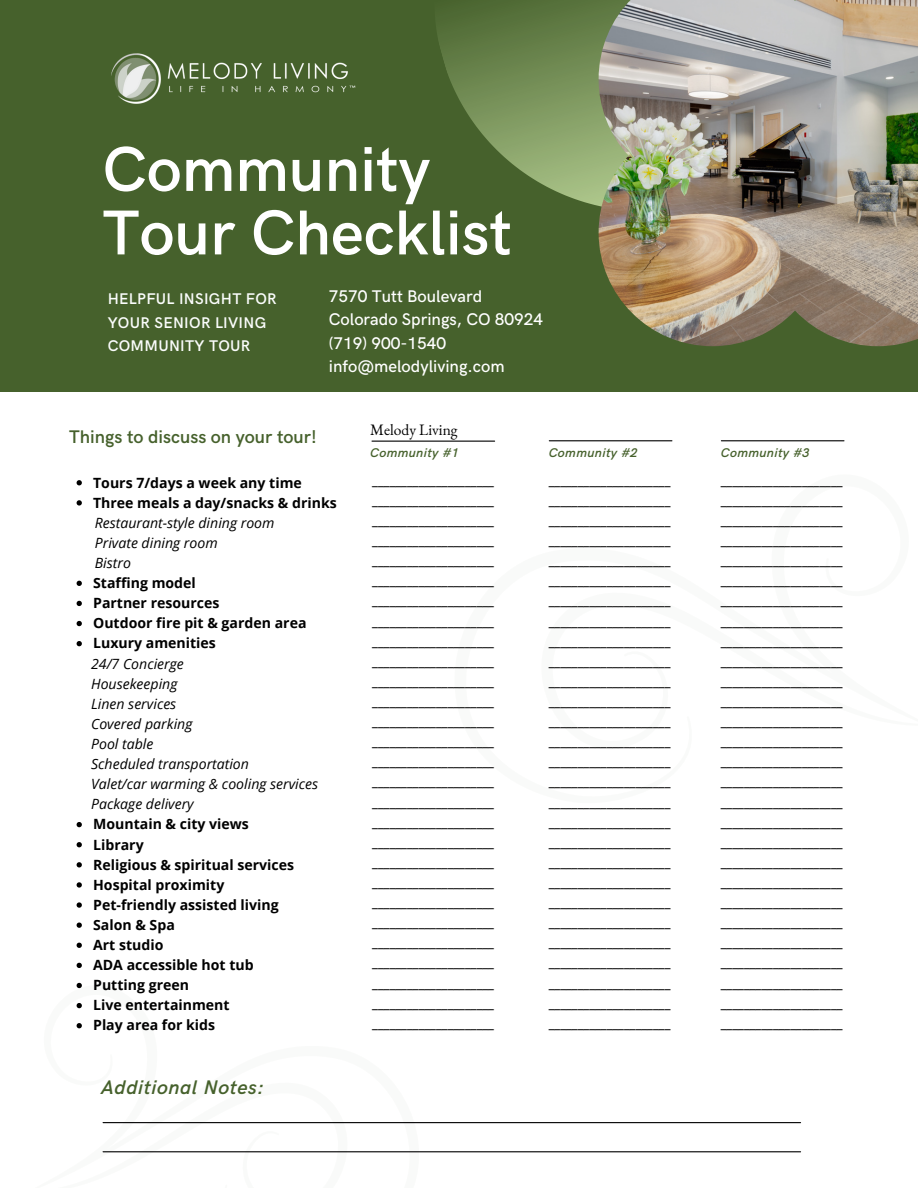
<style>
.page{position:relative;width:918px;height:1188px;background:#fff}
.page>*{position:absolute;margin:0;border:0;box-sizing:border-box;transform-origin:0 0}
.t1{font:600 63.45px/63.4px "HK Grotesk";color:#fff}
.t2{font:italic 600 19.8px "HK Grotesk";letter-spacing:.03em;color:#46612c}
.t3{font:600 18.3px "HK Grotesk";color:#46612c}
.t4{font:500 16.95px/23.2px "HK Grotesk";color:#fff}
.t5{font:600 15.45px/23.2px "HK Grotesk";letter-spacing:.02em;color:#fbfdfc}
.t6{font:15.45px "EB Garamond";color:#000}
.t7{font:700 14.1px/20.1px "Open Sans";color:#000;text-align:justify}
.t8{font:italic 14.1px/20.1px "Open Sans";color:#000}
.t9{font:italic 600 12.6px "HK Grotesk";letter-spacing:.03em;color:#46612c}
</style>
<div class="page">
<div style="left:0;top:0;width:918px;height:392px;background:#46612c"></div>
<svg style="left:436px;top:0;width:163px;height:240px"></svg>
<img style="left:599px;top:0;width:319px;height:346px">
<img style="left:111px;top:53px;width:245px;height:51px">
<svg style="left:76px;top:984px;width:344px;height:169px"></svg>
<hr style="left:103px;top:1122px;width:698px;height:1px;background:#000">
<hr style="left:103px;top:1151px;width:698px;height:1px;background:#000">
<hr style="left:372px;top:441px;width:123px;height:1px;background:#000">
<hr style="left:549px;top:440px;width:123px;height:1px;background:#000">
<hr style="left:721px;top:440px;width:123px;height:1px;background:#000">
<svg style="left:77px;top:480px;width:5px;height:5px"></svg>
<svg style="left:77px;top:500px;width:5px;height:6px"></svg>
<svg style="left:77px;top:581px;width:5px;height:5px"></svg>
<svg style="left:77px;top:601px;width:5px;height:5px"></svg>
<svg style="left:77px;top:621px;width:5px;height:5px"></svg>
<svg style="left:77px;top:641px;width:5px;height:5px"></svg>
<svg style="left:77px;top:822px;width:5px;height:5px"></svg>
<svg style="left:77px;top:842px;width:5px;height:5px"></svg>
<svg style="left:77px;top:862px;width:5px;height:5px"></svg>
<svg style="left:77px;top:882px;width:5px;height:6px"></svg>
<svg style="left:77px;top:902px;width:5px;height:6px"></svg>
<svg style="left:77px;top:923px;width:5px;height:5px"></svg>
<svg style="left:77px;top:943px;width:5px;height:5px"></svg>
<svg style="left:77px;top:963px;width:5px;height:5px"></svg>
<svg style="left:77px;top:983px;width:5px;height:5px"></svg>
<svg style="left:77px;top:1003px;width:5px;height:5px"></svg>
<svg style="left:77px;top:1023px;width:5px;height:5px"></svg>
<h1 class="t1" style="left:103px;top:140px;width:411px">Community<br>Tour Checklist</h1>
<p class="t5" style="left:108px;top:288px;width:171px">HELPFUL INSIGHT FOR<br>YOUR SENIOR LIVING<br>COMMUNITY TOUR</p>
<p class="t4" style="left:329px;top:285px;width:216px">7570 Tutt Boulevard<br>Colorado Springs, CO 80924 (719) 900-1540 info@melodyliving.com</p>
<p class="t3" style="left:69px;top:427px;width:249px">Things to discuss on your tour!</p>
<p class="t7" style="left:93px;top:472px;width:245px">Tours 7/days a week any time<br>Three meals a day/snacks &amp; drinks</p>
<p class="t8" style="left:95px;top:512px;width:181px">Restaurant-style dining room<br>Private dining room<br>Bistro</p>
<p class="t7" style="left:93px;top:573px;width:215px;text-align:left">Staffing model<br>Partner resources<br>Outdoor fire pit &amp; garden area<br>Luxury amenities</p>
<p class="t8" style="left:91px;top:653px;width:229px">24/7 Concierge<br>Housekeeping<br>Linen services<br>Covered parking<br>Pool table<br>Scheduled transportation<br>Valet/car warming &amp; cooling services<br>Package delivery</p>
<p class="t7" style="left:93px;top:814px;width:202px;text-align:left">Mountain &amp; city views<br>Library<br>Religious &amp; spiritual services<br>Hospital proximity<br>Pet-friendly assisted living<br>Salon &amp; Spa<br>Art studio<br>ADA accessible hot tub<br>Putting green<br>Live entertainment<br>Play area for kids</p>
<h2 class="t2" style="left:101px;top:1076px;width:164px">Additional Notes:</h2>
<p class="t6" style="left:370px;top:419px;width:89px">Melody Living</p>
<p class="t9" style="left:370px;top:445px;width:90px">Community #1</p>
<p class="t9" style="left:549px;top:445px;width:90px">Community #2</p>
<p class="t9" style="left:721px;top:445px;width:90px">Community #3</p>
<p class="t7" style="left:372px;top:469px;width:123px">_____________________ _____________________ _____________________ _____________________ _____________________ _____________________ _____________________ _____________________ _____________________ _____________________ _____________________ _____________________ _____________________ _____________________ _____________________ _____________________ _____________________ _____________________ _____________________ _____________________ _____________________ _____________________ _____________________ _____________________ _____________________ _____________________ _____________________ _____________________</p>
<p class="t7" style="left:549px;top:469px;width:123px">_____________________ _____________________ _____________________ _____________________ _____________________ _____________________ _____________________ _____________________ _____________________ _____________________ _____________________ _____________________ _____________________ _____________________ _____________________ _____________________ _____________________ _____________________ _____________________ _____________________ _____________________ _____________________ _____________________ _____________________ _____________________ _____________________ _____________________ _____________________</p>
<p class="t7" style="left:721px;top:469px;width:123px">_____________________ _____________________ _____________________ _____________________ _____________________ _____________________ _____________________ _____________________ _____________________ _____________________ _____________________ _____________________ _____________________ _____________________ _____________________ _____________________ _____________________ _____________________ _____________________ _____________________ _____________________ _____________________ _____________________ _____________________ _____________________ _____________________ _____________________ _____________________</p>
</div>
